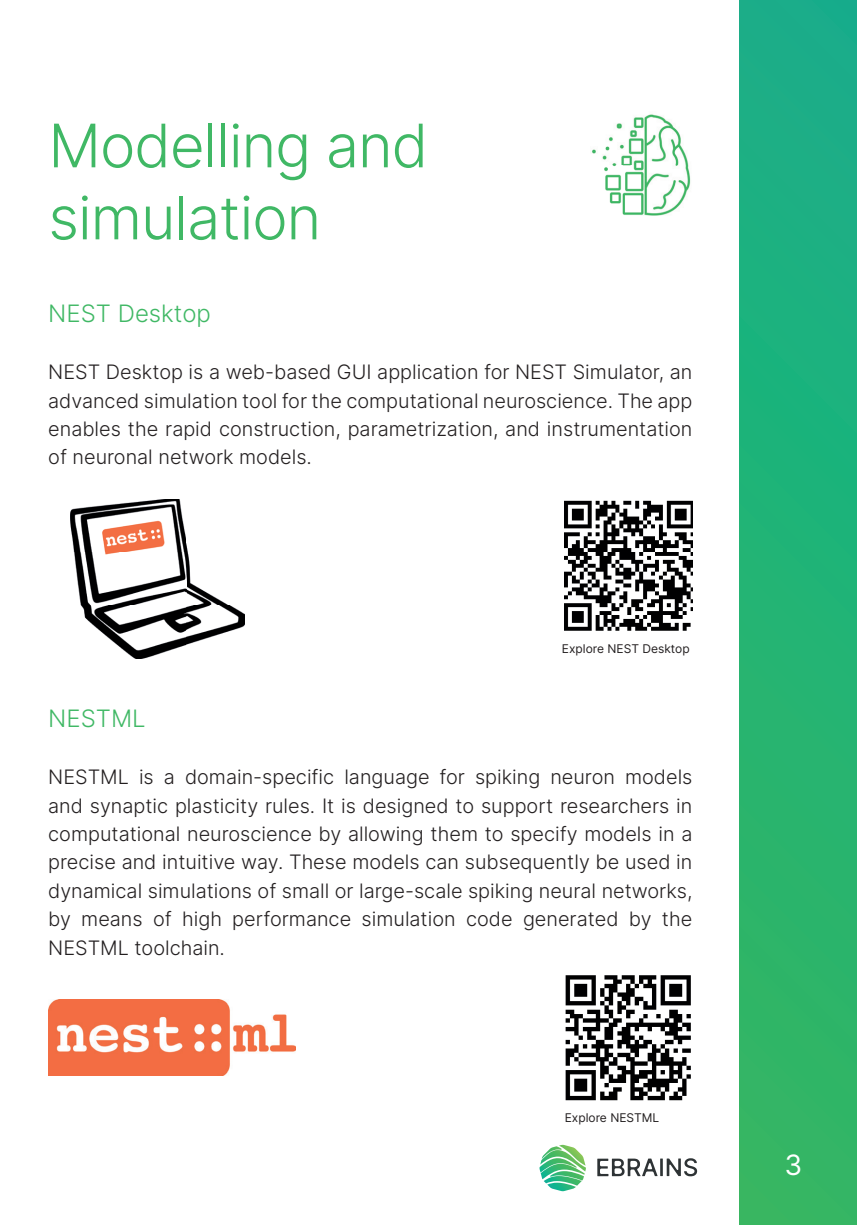
<style>
.page{position:relative;width:857px;height:1225px;background:#fff}
.page>*{position:absolute;margin:0;border:0;box-sizing:border-box;transform-origin:0 0}
.t1{font:300 60px/72px "Inter";letter-spacing:-.02em;color:#40b865}
.t2{font:28px "Inter V";color:#fff}
.t3{font:300 24px "Inter";color:#40b865}
.t4{font:300 19.8px/28.4px "Inter";color:#231f20;text-align:justify}
.t5{font:12px "Inter V";color:#231f20}
</style>
<div class="page">
<div style="left:739px;top:0;width:117px;height:1225px;background:linear-gradient(to bottom,#16af8a,#33b761)"></div>
<svg style="left:597px;top:1158px;width:99px;height:18px"></svg>
<img style="left:539px;top:1144px;width:46px;height:47px">
<img style="left:71px;top:499px;width:173px;height:160px">
<img style="left:564px;top:500px;width:128px;height:131px">
<img style="left:48px;top:1000px;width:247px;height:75px">
<img style="left:565px;top:975px;width:126px;height:126px">
<img style="left:592px;top:114px;width:99px;height:102px">
<h1 class="t1" style="left:48px;top:109px;width:381px">Modelling and simulation</h1>
<p class="t3" style="left:48px;top:296px;width:164px">NEST Desktop</p>
<p class="t4" style="left:48px;top:357px;width:645px">NEST Desktop is a web-based GUI application for NEST Simulator, an advanced simulation tool for the computational neuroscience. The app enables the rapid construction, parametrization, and instrumentation of neuronal network models.</p>
<p class="t3" style="left:48px;top:701px;width:99px">NESTML</p>
<p class="t5" style="left:561px;top:640px;width:129px">Explore NEST Desktop</p>
<p class="t4" style="left:48px;top:762px;width:645px">NESTML is a domain-specific language for spiking neuron models and synaptic plasticity rules. It is designed to support researchers in computational neuroscience by allowing them to specify models in a precise and intuitive way. These models can subsequently be used in dynamical simulations of small or large-scale spiking neural networks, by means of high performance simulation code generated by the NESTML toolchain.</p>
<p class="t5" style="left:564px;top:1108px;width:96px">Explore NESTML</p>
<h2 class="t2" style="left:784px;top:1144px;width:19px">3</h2>
</div>
